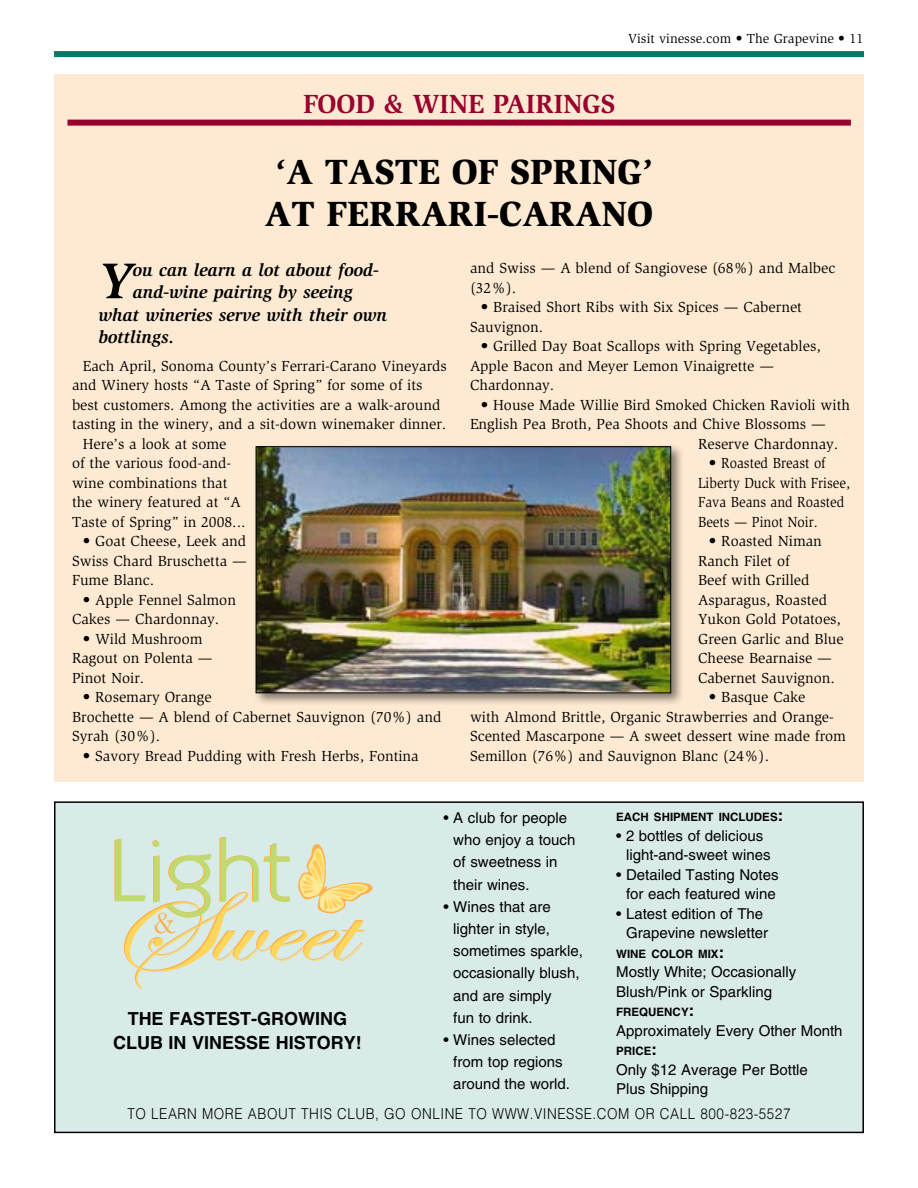
<style>
.page{position:relative;width:918px;height:1188px;background:#fff}
.page>*{position:absolute;margin:0;border:0;box-sizing:border-box;transform-origin:0 0}
.t1{font:italic 700 51.6px "Slimbach Std";color:#000}
.t2{font:900 36px/42px "Slimbach Std";color:#000;text-align:center}
.t3{font:31.5px "Baskerville";color:#fcb24e}
.t4{font:700 27px "Slimbach Std";color:#98002e}
.t5{font:italic 700 18px "Slimbach Std";color:#000}
.t6{font:700 18px/24px "Helvetica LT Std";color:#000;text-align:center}
.t7{font:15px/19.5px "Slimbach Std";color:#000}
.t8{font:15px/22.2px "Helvetica LT Std";color:#000}
.t9{font:300 15px "Helvetica LT Std";letter-spacing:.04em;color:#000;scale:.9 1}
.t10{font:13.5px "Slimbach Std";color:#000}
.t11{font:700 11.55px "Helvetica LT Std";color:#000}
.s1{font-size:16.5px}
</style>
<div class="page">
<div style="left:54px;top:51px;width:810px;height:6px;background:#007d68"></div>
<div style="left:54px;top:74px;width:810px;height:708px;background:#feead2"></div>
<div style="left:68px;top:120px;width:783px;height:6px;background:#98002e"></div>
<div style="left:55px;top:802px;width:808px;height:330px;background:#d9ebe8"></div>
<div style="left:54px;top:801px;width:810px;height:332px;border:2px solid #000"></div>
<svg style="left:114px;top:837px;width:259px;height:152px"></svg>
<div style="left:253px;top:443px;width:432px;height:264px;background:#000;opacity:.48"></div>
<img style="left:258px;top:448px;width:411px;height:243px">
<div style="left:256px;top:446px;width:415px;height:247px;border:1px solid #000"></div>
<p class="t10" style="left:628px;top:31px;width:237px">Visit vinesse.com • The Grapevine • 11</p>
<h3 class="t4" style="left:303px;top:88px;width:19px">FOOD</h3>
<h3 class="t4" style="left:384px;top:88px;width:48px">&amp; WIN</h3>
<h3 class="t4" style="left:468px;top:88px;width:55px">E PAIRINGS</h3>
<h2 class="t2" style="left:265px;top:150px;width:390px">‘A TASTE OF SPRING’<br>AT FERRARI-CARANO</h2>
<p class="t5" style="left:133px;top:259px;width:247px">ou can learn a lot about food-</p>
<p class="t5" style="left:133px;top:282px;width:221px">and-wine pairing by seeing</p>
<p class="t5" style="left:99px;top:304px;width:290px">what wineries serve with their own</p>
<p class="t5" style="left:99px;top:327px;width:77px">bottlings.</p>
<p class="t7" style="left:83px;top:356px;width:366px">Each April, Sonoma County’s Ferrari-Carano Vineyards</p>
<p class="t7" style="left:72px;top:375px;width:352px">and Winery hosts “A Taste of Spring” for some of its</p>
<p class="t7" style="left:72px;top:395px;width:370px">best customers. Among the activities are a walk-around</p>
<p class="t7" style="left:72px;top:414px;width:376px">tasting in the winery, and a sit-down winemaker dinner.</p>
<p class="t7" style="left:83px;top:434px;width:145px">Here’s a look at some</p>
<p class="t7" style="left:72px;top:453px;width:161px">of the various food-and-</p>
<p class="t7" style="left:72px;top:473px;width:157px">wine combinations that</p>
<p class="t7" style="left:72px;top:492px;width:170px">the winery featured at “A</p>
<p class="t7" style="left:72px;top:512px;width:175px">Taste of Spring” in 2008...</p>
<p class="t7" style="left:72px;top:531px;width:176px;text-align:justify;text-indent:11px">• Goat Cheese, Leek and Swiss Chard Bruschetta — Fume Blanc.</p>
<p class="t7" style="left:72px;top:590px;width:165px;text-indent:11px">• Apple Fennel Salmon<br>Cakes — Chardonnay.</p>
<p class="t7" style="left:72px;top:629px;width:142px;text-indent:11px">• Wild Mushroom<br>Ragout on Polenta —<br>Pinot Noir.</p>
<p class="t7" style="left:72px;top:687px;width:371px;text-indent:11px">• Rosemary Orange<br>Brochette — A blend of Cabernet Sauvignon (70%) and<br>Syrah (30%).</p>
<p class="t7" style="left:83px;top:746px;width:337px">• Savory Bread Pudding with Fresh Herbs, Fontina</p>
<h1 class="t1" style="left:99px;top:251px;width:36px">Y</h1>
<p class="t7" style="left:470px;top:258px;width:367px">and Swiss — A blend of Sangiovese (68%) and Malbec (32%).</p>
<p class="t7" style="left:470px;top:297px;width:333px;text-indent:11px">• Braised Short Ribs with Six Spices — Cabernet<br>Sauvignon.</p>
<p class="t7" style="left:470px;top:336px;width:352px;text-indent:11px">• Grilled Day Boat Scallops with Spring Vegetables,<br>Apple Bacon and Meyer Lemon Vinaigrette —<br>Chardonnay.</p>
<p class="t7" style="left:481px;top:395px;width:371px">• House Made Willie Bird Smoked Chicken Ravioli with</p>
<p class="t7" style="left:470px;top:414px;width:357px">English Pea Broth, Pea Shoots and Chive Blossoms —</p>
<p class="t7" style="left:698px;top:434px;width:142px">Reserve Chardonnay.</p>
<p class="t7" style="left:698px;top:453px;width:154px;text-indent:11px">• Roasted Breast of<br>Liberty Duck with Frisee,<br>Fava Beans and Roasted<br>Beets — Pinot Noir.</p>
<p class="t7" style="left:698px;top:531px;width:147px;text-indent:11px">• Roasted Niman<br>Ranch Filet of<br>Beef with Grilled<br>Asparagus, Roasted<br>Yukon Gold Potatoes,<br>Green Garlic and Blue<br>Cheese Bearnaise —<br>Cabernet Sauvignon.</p>
<p class="t7" style="left:470px;top:687px;width:377px;text-indent:239px">• Basque Cake<br>with Almond Brittle, Organic Strawberries and Orange-Scented Mascarpone — A sweet dessert wine made from Semillon (76%) and Sauvignon Blanc (24%).</p>
<h3 class="t3" style="left:154px;top:904px;width:24px">&amp;</h3>
<p class="t6" style="left:113px;top:1007px;width:250px">THE FASTEST-GROWING<br>CLUB IN VINESSE HISTORY!</p>
<p class="t8" style="left:453px;top:807px;width:124px;text-indent:-10px">• A club for people who enjoy a touch of sweetness in their wines.</p>
<p class="t8" style="left:453px;top:895px;width:131px;text-indent:-10px">• Wines that are lighter in style, sometimes sparkle, occasionally blush, and are simply<br>fun to drink.</p>
<p class="t8" style="left:453px;top:1029px;width:118px;text-indent:-10px">• Wines selected from top regions around the world.</p>
<p class="t11" style="left:616px;top:810px;width:169px">EACH SHIPMENT INCLUDES<span class="s1">:</span></p>
<p class="t8" style="left:626px;top:825px;width:146px;line-height:19.5px;text-indent:-10px">• 2 bottles of delicious light-and-sweet wines</p>
<p class="t8" style="left:616px;top:864px;width:164px;line-height:19.5px;text-align:center">• Detailed Tasting Notes for each featured wine</p>
<p class="t8" style="left:626px;top:903px;width:144px;line-height:19.5px;text-indent:-10px">• Latest edition of The<br>Grapevine newsletter</p>
<p class="t11" style="left:616px;top:946px;width:109px">WINE COLOR MIX<span class="s1">:</span></p>
<p class="t8" style="left:616px;top:962px;width:182px;line-height:19.5px">Mostly White; Occasionally<br>Blush/Pink or Sparkling</p>
<p class="t11" style="left:616px;top:1005px;width:80px">FREQUENCY<span class="s1">:</span></p>
<p class="t8" style="left:616px;top:1019px;width:228px">Approximately Every Other Month</p>
<p class="t11" style="left:616px;top:1044px;width:42px">PRICE<span class="s1">:</span></p>
<p class="t8" style="left:616px;top:1059px;width:193px;line-height:19.5px">Only $12 Average Per Bottle<br>Plus Shipping</p>
<p class="t9" style="left:127px;top:1104px;width:738px">TO LEARN MORE ABOUT THIS CLUB, GO ONLINE TO WWW.VINESSE.COM OR CALL 800-823-5527</p>
</div>
